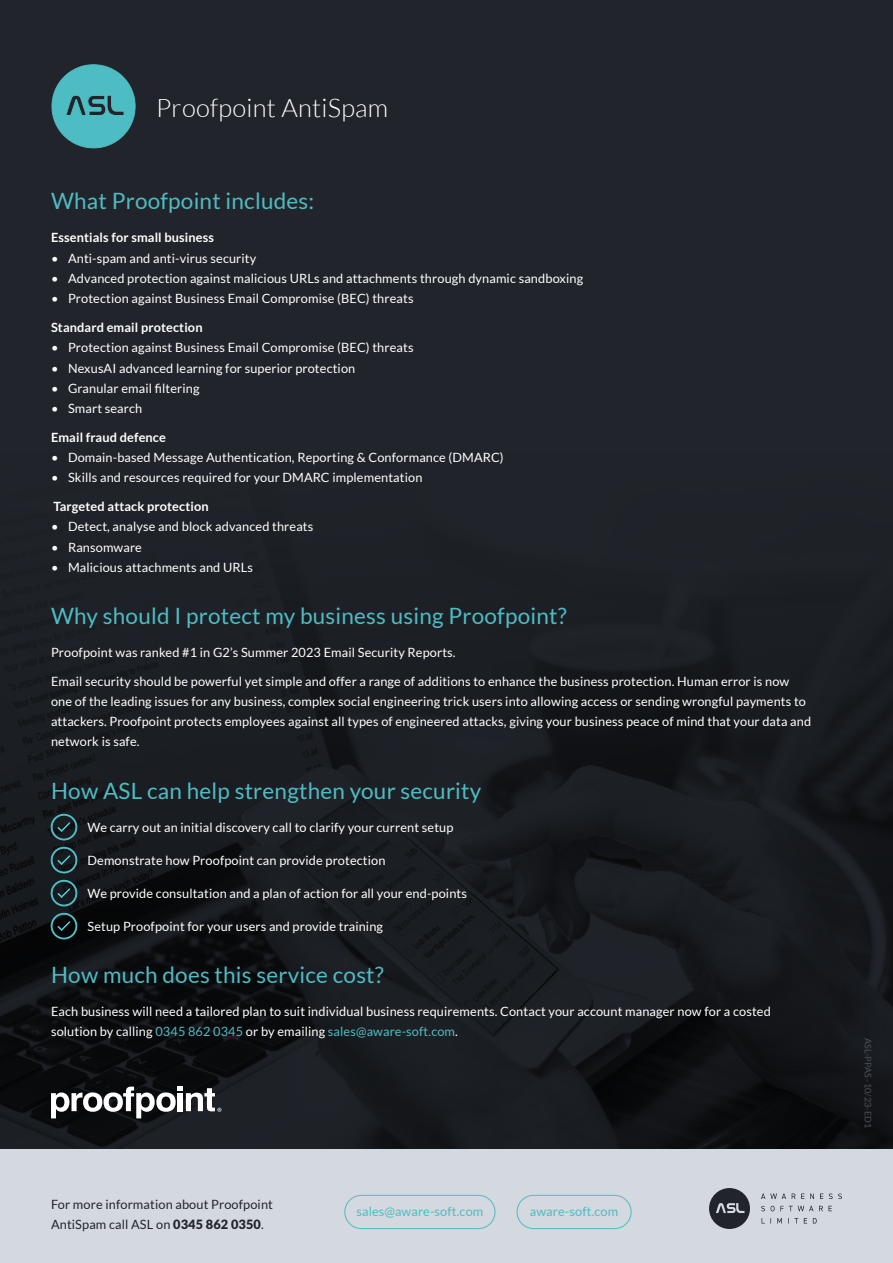
<style>
.page{position:relative;width:893px;height:1263px;background:#21252b}
.page>*{position:absolute;margin:0;border:0;box-sizing:border-box;transform-origin:0 0}
.t1{font:300 25.5px "Lato";letter-spacing:.01em;color:#fff}
.t2{font:22.5px "Lato";letter-spacing:.01em;color:#4ebcc3}
.t3{font:12.75px/20.2px "Lato";letter-spacing:.01em;color:#fff}
.t4{font:700 12.75px "Lato";letter-spacing:.01em;color:#fff}
.t5{font:12.75px/20.2px "Lato";letter-spacing:.01em;color:#21252b}
.t6{font:12.75px "Lato";letter-spacing:.01em;color:#4ebcc3}
.t7{font:9px "Lato";letter-spacing:.01em;color:#4e5257}
.s1{color:#4ebcc3}
.s2{font-weight:900}
</style>
<div class="page">
<img style="left:0;top:594px;width:893px;height:555px">
<svg style="left:52px;top:65px;width:83px;height:83px"></svg>
<div style="left:0;top:1149px;width:893px;height:114px;background:#d4d8df"></div>
<svg style="left:709px;top:1188px;width:41px;height:41px"></svg>
<svg style="left:761px;top:1193px;width:81px;height:30px"></svg>
<div style="left:344px;top:1195px;width:151px;height:34px;border:1px solid #4ebcc3;border-radius:17px"></div>
<div style="left:517px;top:1195px;width:114px;height:34px;border:1px solid #4ebcc3;border-radius:17px"></div>
<svg style="left:51px;top:814px;width:26px;height:26px"></svg>
<svg style="left:51px;top:847px;width:26px;height:26px"></svg>
<svg style="left:51px;top:880px;width:26px;height:26px"></svg>
<svg style="left:51px;top:913px;width:26px;height:26px"></svg>
<svg style="left:51px;top:1086px;width:170px;height:32px"></svg>
<p class="t1" style="left:156px;top:94px;width:233px">Proofpoint AntiSpam</p>
<p class="t2" style="left:51px;top:189px;width:265px">What Proofpoint includes:</p>
<p class="t4" style="left:51px;top:231px;width:165px">Essentials for small business</p>
<p class="t3" style="left:51px;top:248px;width:207px">• Anti-spam and anti-virus security</p>
<p class="t3" style="left:51px;top:268px;width:534px">• Advanced protection against malicious URLs and attachments through dynamic sandboxing</p>
<p class="t3" style="left:51px;top:288px;width:364px">• Protection against Business Email Compromise (BEC) threats</p>
<p class="t4" style="left:51px;top:320px;width:153px">Standard email protection</p>
<p class="t3" style="left:51px;top:337px;width:364px">• Protection against Business Email Compromise (BEC) threats</p>
<p class="t3" style="left:51px;top:358px;width:306px">• NexusAI advanced learning for superior protection</p>
<p class="t3" style="left:51px;top:378px;width:150px">• Granular email filtering</p>
<p class="t3" style="left:51px;top:398px;width:93px">• Smart search</p>
<p class="t4" style="left:51px;top:430px;width:116px">Email fraud defence</p>
<p class="t3" style="left:51px;top:447px;width:454px">• Domain-based Message Authentication, Reporting &amp; Conformance (DMARC)</p>
<p class="t3" style="left:51px;top:467px;width:373px">• Skills and resources required for your DMARC implementation</p>
<p class="t4" style="left:54px;top:499px;width:157px">Targeted attack protection</p>
<p class="t3" style="left:51px;top:516px;width:264px">• Detect, analyse and block advanced threats</p>
<p class="t3" style="left:51px;top:537px;width:92px">• Ransomware</p>
<p class="t3" style="left:51px;top:557px;width:204px">• Malicious attachments and URLs</p>
<p class="t2" style="left:51px;top:603px;width:517px">Why should I protect my business using Proofpoint?</p>
<p class="t3" style="left:51px;top:642px;width:406px">Proofpoint was ranked #1 in G2’s Summer 2023 Email Security Reports.</p>
<p class="t3" style="left:51px;top:671px;width:762px">Email security should be powerful yet simple and offer a range of additions to enhance the business protection. Human error is now one of the leading issues for any business, complex social engineering trick users into allowing access or sending wrongful payments to attackers. Proofpoint protects employees against all types of engineered attacks, giving your business peace of mind that your data and network is safe.</p>
<p class="t2" style="left:51px;top:778px;width:432px">How ASL can help strengthen your security</p>
<p class="t3" style="left:87px;top:817px;width:367px">We carry out an initial discovery call to clarify your current setup</p>
<p class="t3" style="left:87px;top:850px;width:300px">Demonstrate how Proofpoint can provide protection</p>
<p class="t3" style="left:87px;top:883px;width:381px">We provide consultation and a plan of action for all your end-points</p>
<p class="t3" style="left:87px;top:916px;width:297px">Setup Proofpoint for your users and provide training</p>
<p class="t2" style="left:51px;top:962px;width:334px">How much does this service cost?</p>
<p class="t3" style="left:51px;top:1001px;width:721px">Each business will need a tailored plan to suit individual business requirements. Contact your account manager now for a costed solution by calling <span class="s1">0345 862 0345</span> or by emailing <span class="s1">sales@aware-soft.com</span>.</p>
<p class="t5" style="left:51px;top:1194px;width:223px">For more information about Proofpoint<br>AntiSpam call ASL on <span class="s2">0345 862 0350</span>.</p>
<p class="t6" style="left:356px;top:1204px;width:128px">sales@aware-soft.com</p>
<p class="t6" style="left:530px;top:1204px;width:90px">aware-soft.com</p>
<p class="t7" style="left:873px;top:1038px;width:92px;rotate:90deg">ASL-PPAS -10/23-ED1</p>
</div>
